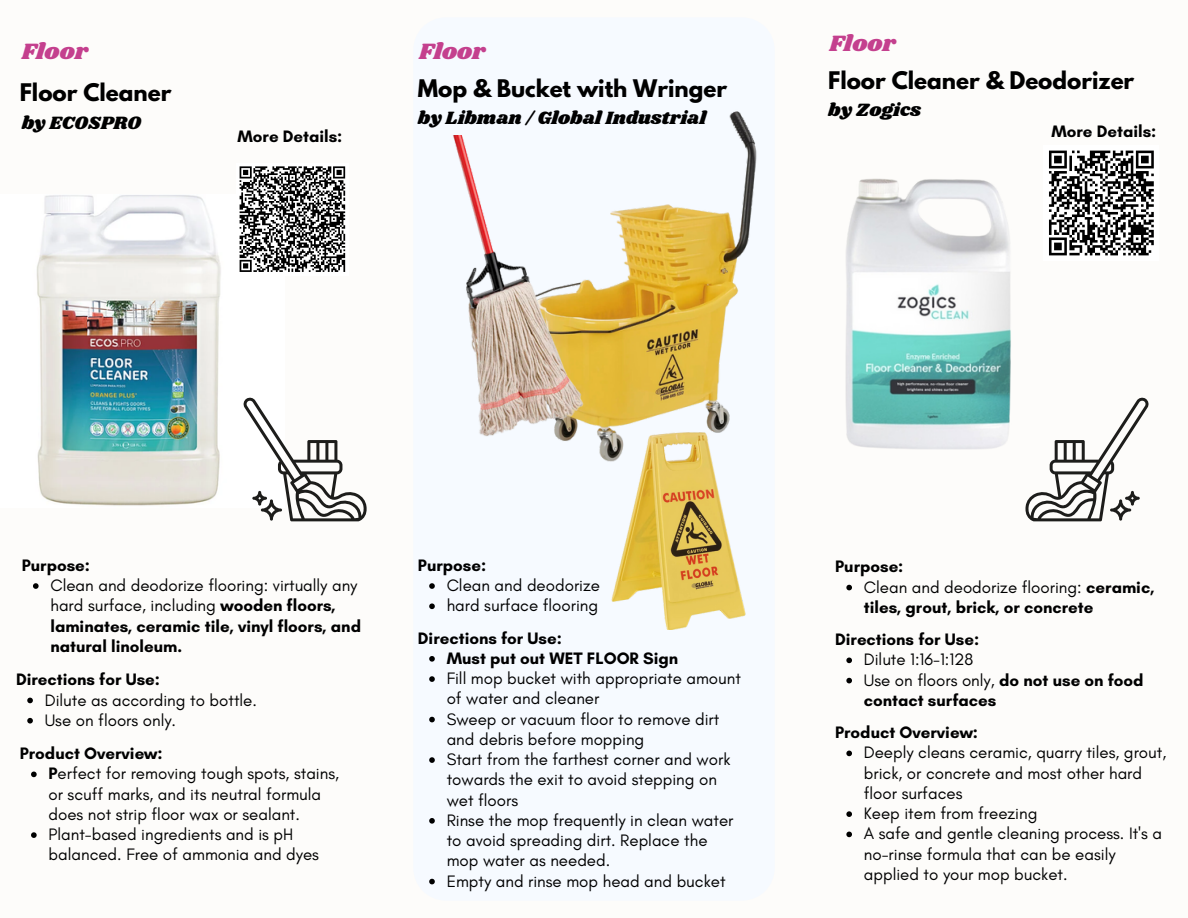
<style>
.page{position:relative;width:1188px;height:918px;background:#fdfcfa}
.page>*{position:absolute;margin:0;border:0;box-sizing:border-box;transform-origin:0 0}
.t1{font:22.95px "Shrikhand";color:#c4408e}
.t2{font:700 21.45px "League Spartan";color:#000}
.t3{font:18.45px "Shrikhand";color:#000}
.t4{font:16.95px/20.2px "Glacial Indifference";color:#000}
.t5{font:700 16.95px/20.2px "Glacial Indifference";color:#000}
.s1{font-weight:400}
.s2{font-weight:700}
</style>
<div class="page">
<img style="left:845px;top:178px;width:166px;height:272px">
<div style="left:1044px;top:145px;width:115px;height:116px;background:#fff"></div>
<svg style="left:1049px;top:150px;width:105px;height:106px"></svg>
<svg style="left:1025px;top:397px;width:124px;height:124px"></svg>
<img style="left:37px;top:195px;width:184px;height:311px">
<div style="left:413px;top:17px;width:362px;height:884px;background:#f6faff;border-radius:33px"></div>
<svg style="left:243px;top:397px;width:124px;height:124px"></svg>
<div style="left:236px;top:163px;width:113px;height:112px;background:#fff"></div>
<svg style="left:239px;top:166px;width:107px;height:106px"></svg>
<img style="left:594px;top:111px;width:163px;height:343px">
<img style="left:453px;top:136px;width:141px;height:305px">
<img style="left:600px;top:424px;width:153px;height:206px">
<svg style="left:429px;top:583px;width:6px;height:6px"></svg>
<svg style="left:429px;top:603px;width:6px;height:6px"></svg>
<svg style="left:429px;top:656px;width:6px;height:6px"></svg>
<svg style="left:429px;top:676px;width:6px;height:6px"></svg>
<svg style="left:429px;top:717px;width:6px;height:5px"></svg>
<svg style="left:429px;top:757px;width:6px;height:6px"></svg>
<svg style="left:429px;top:818px;width:6px;height:6px"></svg>
<svg style="left:429px;top:879px;width:6px;height:5px"></svg>
<svg style="left:846px;top:585px;width:6px;height:5px"></svg>
<svg style="left:846px;top:751px;width:6px;height:5px"></svg>
<svg style="left:846px;top:811px;width:6px;height:6px"></svg>
<svg style="left:846px;top:832px;width:6px;height:5px"></svg>
<svg style="left:846px;top:658px;width:6px;height:5px"></svg>
<svg style="left:846px;top:678px;width:6px;height:5px"></svg>
<svg style="left:33px;top:583px;width:6px;height:6px"></svg>
<svg style="left:31px;top:772px;width:6px;height:5px"></svg>
<svg style="left:31px;top:832px;width:6px;height:6px"></svg>
<svg style="left:27px;top:698px;width:6px;height:5px"></svg>
<svg style="left:27px;top:718px;width:6px;height:6px"></svg>
<h3 class="t1" style="left:22px;top:36px;width:68px">Floor</h3>
<p class="t2" style="left:20px;top:81px;width:153px">Floor Cleaner</p>
<p class="t3" style="left:22px;top:110px;width:121px">by ECOSPRO</p>
<h2 class="t5" style="left:238px;top:125px;width:106px">More Details:</h2>
<p class="t1" style="left:419px;top:36px;width:68px">Floor</p>
<p class="t2" style="left:418px;top:77px;width:311px">Mop &amp; Bucket with Wringer</p>
<h1 class="t3" style="left:418px;top:105px;width:290px">by Libman / Global Industrial</h1>
<p class="t1" style="left:829px;top:28px;width:68px">Floor</p>
<h3 class="t2" style="left:828px;top:69px;width:308px">Floor Cleaner &amp; Deodorizer</h3>
<h3 class="t3" style="left:828px;top:97px;width:94px">by Zogics</h3>
<p class="t5" style="left:1051px;top:121px;width:106px">More Details:</p>
<p class="t5" style="left:22px;top:555px;width:70px">Purpose:</p>
<h2 class="t5" style="left:50px;top:575px;width:312px"><span class="s1">Clean and deodorize flooring: virtually any hard surface, including</span> wooden floors, laminates, ceramic tile, vinyl floors, and natural linoleum.</h2>
<p class="t5" style="left:16px;top:669px;width:146px">Directions for Use:</p>
<p class="t4" style="left:45px;top:689px;width:214px">Dilute as according to bottle.</p>
<p class="t4" style="left:45px;top:710px;width:133px">Use on floors only.</p>
<h1 class="t5" style="left:20px;top:743px;width:144px">Product Overview:</h1>
<p class="t4" style="left:49px;top:763px;width:292px"><span class="s2">P</span>erfect for removing tough spots, stains, or scuff marks, and its neutral formula does not strip floor wax or sealant.</p>
<h3 class="t4" style="left:49px;top:824px;width:272px">Plant-based ingredients and is pH balanced. Free of ammonia and dyes</h3>
<p class="t5" style="left:418px;top:555px;width:70px">Purpose:</p>
<h3 class="t4" style="left:447px;top:575px;width:155px">Clean and deodorize</h3>
<p class="t4" style="left:447px;top:595px;width:153px">hard surface flooring</p>
<p class="t5" style="left:418px;top:628px;width:146px">Directions for Use:</p>
<p class="t5" style="left:447px;top:648px;width:233px">Must put out WET FLOOR Sign</p>
<p class="t4" style="left:447px;top:668px;width:296px">Fill mop bucket with appropriate amount of water and cleaner</p>
<p class="t4" style="left:447px;top:709px;width:274px">Sweep or vacuum floor to remove dirt and debris before mopping</p>
<p class="t4" style="left:447px;top:749px;width:285px">Start from the farthest corner and work towards the exit to avoid stepping on wet floors</p>
<h2 class="t4" style="left:447px;top:810px;width:288px">Rinse the mop frequently in clean water to avoid spreading dirt. Replace the mop water as needed.</h2>
<h1 class="t4" style="left:447px;top:871px;width:280px">Empty and rinse mop head and bucket</h1>
<p class="t5" style="left:835px;top:556px;width:70px">Purpose:</p>
<p class="t5" style="left:864px;top:577px;width:292px"><span class="s1">Clean and deodorize flooring:</span> ceramic, tiles, grout, brick, or concrete</p>
<h3 class="t5" style="left:835px;top:629px;width:146px">Directions for Use:</h3>
<p class="t4" style="left:864px;top:649px;width:111px">Dilute 1:16-1:128</p>
<p class="t5" style="left:864px;top:670px;width:281px"><span class="s1">Use on floors only,</span> do not use on food contact surfaces</p>
<p class="t5" style="left:835px;top:722px;width:144px">Product Overview:</p>
<p class="t4" style="left:864px;top:742px;width:304px">Deeply cleans ceramic, quarry tiles, grout, brick, or concrete and most other hard floor surfaces</p>
<h3 class="t4" style="left:864px;top:803px;width:175px">Keep item from freezing</h3>
<p class="t4" style="left:864px;top:823px;width:300px">A safe and gentle cleaning process. It's a no-rinse formula that can be easily applied to your mop bucket.</p>
</div>
